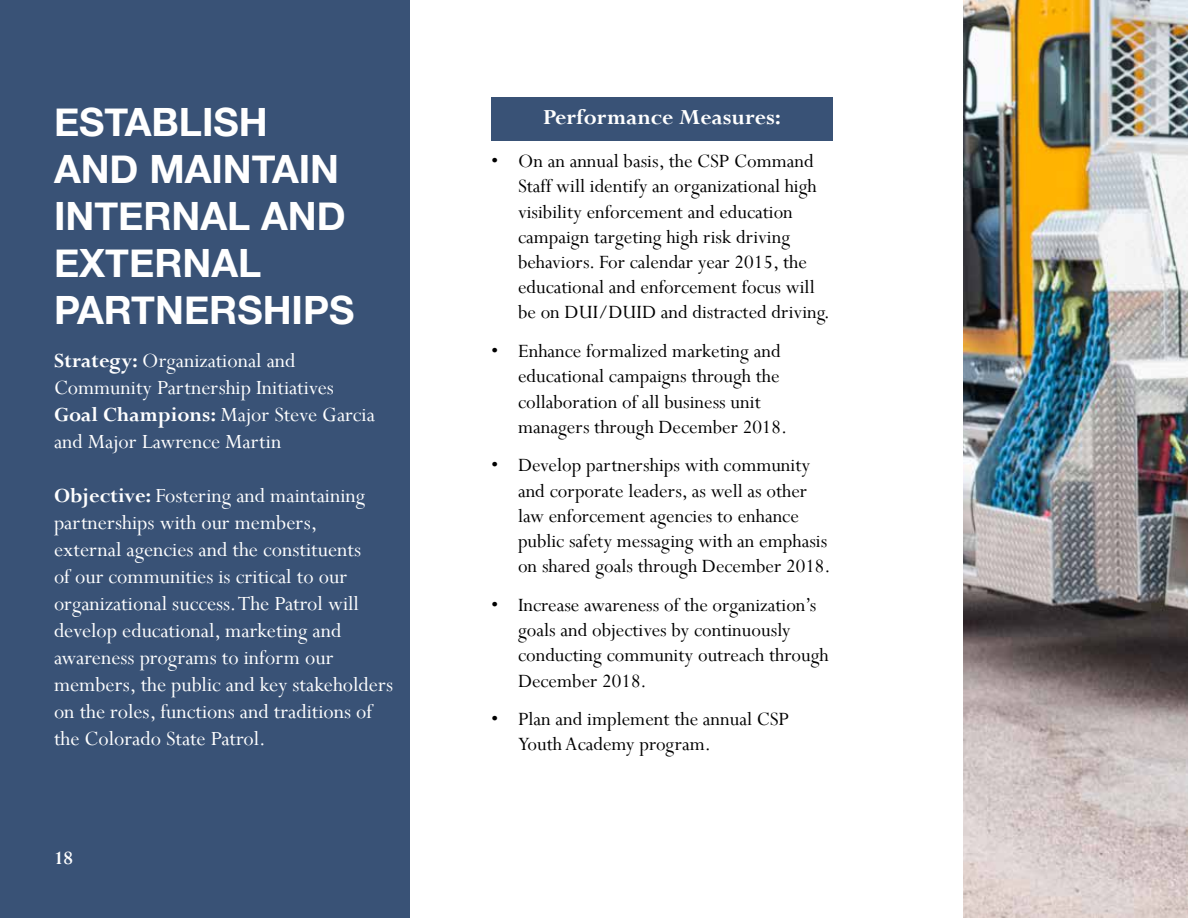
<style>
.page{position:relative;width:1188px;height:918px;background:#fff}
.page>*{position:absolute;margin:0;border:0;box-sizing:border-box;transform-origin:0 0}
.t1{font:700 39px/46.8px "Helvetica Neue";color:#fff}
.t2{font:700 24px "Perpetua";color:#fff}
.t3{font:22.5px/27px "Perpetua";color:#fff}
.t4{font:21px/25.2px "Perpetua";color:#000}
.t5{font:700 21px "Perpetua";color:#fff}
.s1{font-weight:700}
</style>
<div class="page">
<div style="left:0;top:0;width:410px;height:918px;background:#395276"></div>
<div style="left:491px;top:97px;width:342px;height:44px;background:#395276"></div>
<img style="left:963px;top:0;width:225px;height:918px">
<h1 class="t1" style="left:54px;top:100px;width:302px">ESTABLISH<br>AND MAINTAIN<br>INTERNAL AND<br>EXTERNAL<br>PARTNERSHIPS</h1>
<p class="t2" style="left:543px;top:102px;width:239px">Performance Measures:</p>
<p class="t4" style="left:518px;top:148px;width:313px;text-indent:-27px">• On an annual basis, the CSP Command Staff will identify an organizational high visibility enforcement and education campaign targeting high risk driving behaviors. For calendar year 2015, the educational and enforcement focus will be on DUI/DUID and distracted driving.</p>
<p class="t4" style="left:518px;top:338px;width:271px;text-indent:-27px">• Enhance formalized marketing and educational campaigns through the collaboration of all business unit managers through December 2018.</p>
<p class="t4" style="left:518px;top:452px;width:314px;text-indent:-27px">• Develop partnerships with community and corporate leaders, as well as other law enforcement agencies to enhance public safety messaging with an emphasis on shared goals through December 2018.</p>
<p class="t4" style="left:518px;top:592px;width:312px;text-indent:-27px">• Increase awareness of the organization’s goals and objectives by continuously conducting community outreach through December 2018.</p>
<p class="t4" style="left:518px;top:706px;width:273px;text-indent:-27px">• Plan and implement the annual CSP<br>Youth Academy program.</p>
<p class="t3" style="left:54px;top:347px;width:322px"><span class="s1">Strategy:</span> Organizational and<br>Community Partnership Initiatives<br><span class="s1">Goal Champions:</span> Major Steve Garcia and Major Lawrence Martin</p>
<p class="t3" style="left:54px;top:482px;width:341px"><span class="s1">Objective:</span> Fostering and maintaining partnerships with our members,<br>external agencies and the constituents<br>of our communities is critical to our organizational success. The Patrol will develop educational, marketing and awareness programs to inform our members, the public and key stakeholders on the roles, functions and traditions of the Colorado State Patrol.</p>
<p class="t5" style="left:54px;top:845px;width:21px">18</p>
</div>
